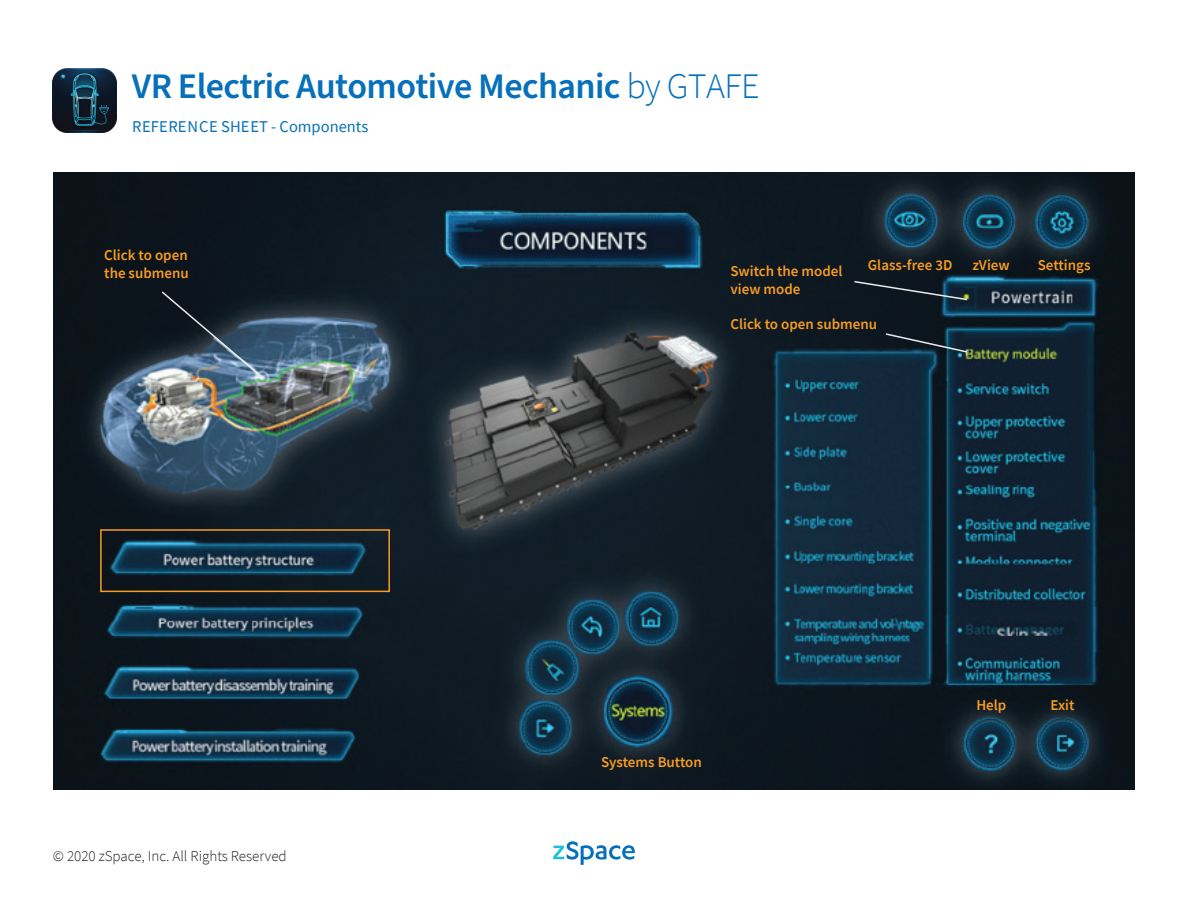
<style>
.page{position:relative;width:1188px;height:918px;background:#fff}
.page>*{position:absolute;margin:0;border:0;box-sizing:border-box;transform-origin:0 0}
.t1{font:600 36px "Source Sans Pro";letter-spacing:-.02em;color:#0770ba}
.t2{font:16.5px "Source Sans Pro";color:#0770ba}
.t3{font:600 15px/18px "Source Sans Pro";color:#f89c23}
.t4{font:300 15px "Source Sans Pro";color:#231f20}
.s1{font-weight:300}
</style>
<div class="page">
<img style="left:54px;top:172px;width:1080px;height:618px">
<svg style="left:553px;top:841px;width:82px;height:24px"></svg>
<img style="left:53px;top:69px;width:63px;height:63px">
<svg style="left:161px;top:290px;width:103px;height:89px;background:#354756"></svg>
<svg style="left:853px;top:280px;width:115px;height:21px;background:#1d2c36"></svg>
<svg style="left:885px;top:332px;width:83px;height:22px;background:#1d313e"></svg>
<div style="left:100px;top:529px;width:290px;height:63px;border:2px solid #f89c23"></div>
<h1 class="t1" style="left:132px;top:62px;width:629px">VR Electric Automotive Mechanic <span class="s1">by GTAFE</span></h1>
<p class="t2" style="left:132px;top:116px;width:238px">REFERENCE SHEET - Components</p>
<p class="t3" style="left:104px;top:246px;width:86px">Click to open the submenu</p>
<p class="t4" style="left:53px;top:846px;width:235px">© 2020 zSpace, Inc. All Rights Reserved</p>
<p class="t3" style="left:868px;top:255px;width:86px">Glass-free 3D</p>
<p class="t3" style="left:972px;top:255px;width:39px">zView</p>
<p class="t3" style="left:1038px;top:255px;width:54px">Settings</p>
<p class="t3" style="left:730px;top:262px;width:114px">Switch the model view mode</p>
<p class="t3" style="left:730px;top:315px;width:148px">Click to open submenu</p>
<p class="t3" style="left:601px;top:752px;width:102px">Systems Button</p>
<p class="t3" style="left:976px;top:696px;width:32px">Help</p>
<p class="t3" style="left:1051px;top:696px;width:26px">Exit</p>
</div>
